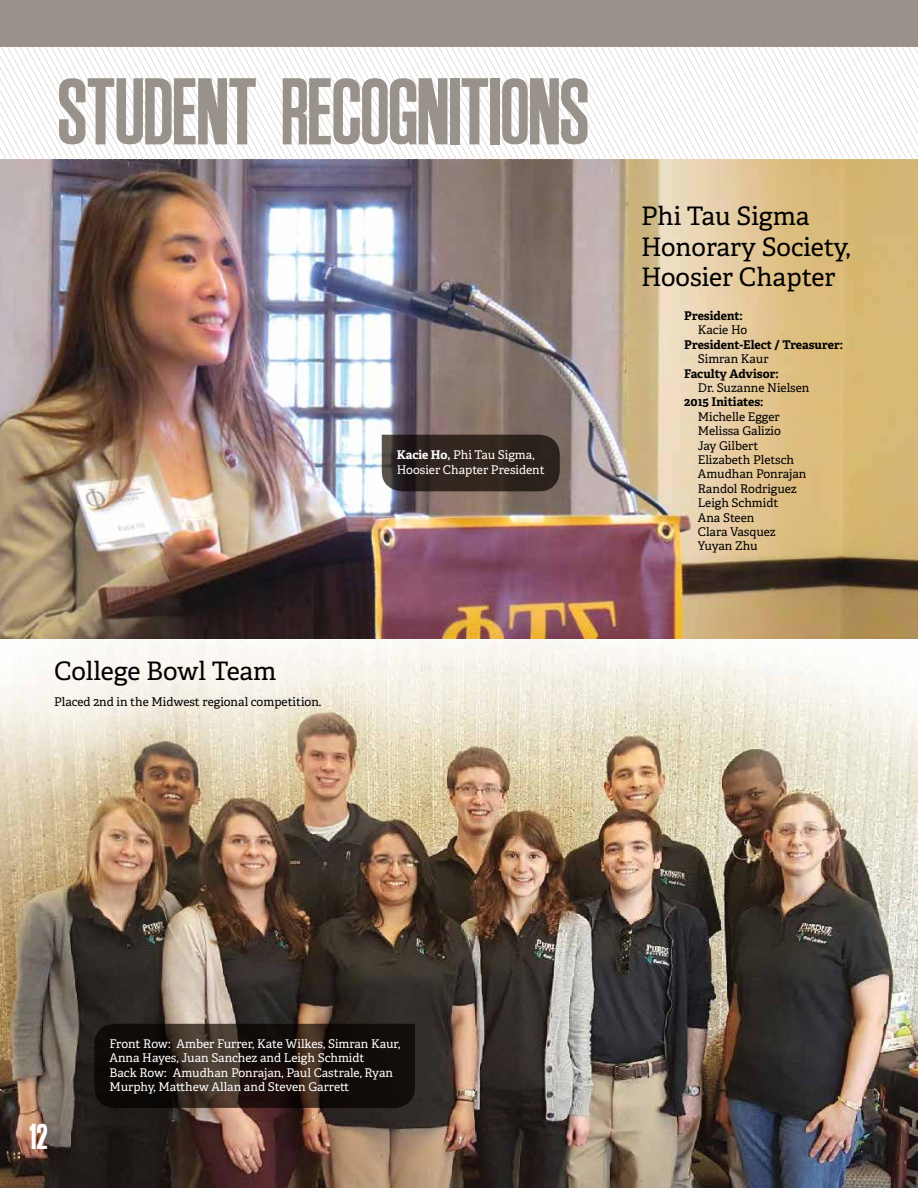
<style>
.page{position:relative;width:918px;height:1188px;background:#fff}
.page>*{position:absolute;margin:0;border:0;box-sizing:border-box;transform-origin:0 0}
.t1{font:94.5px "Anderson Supercar";letter-spacing:-.015em;color:#99928a}
.t2{font:36px "Anderson Supercar";color:#fff}
.t3{font:25.5px/30.6px "Adelle PE";color:#000}
.t4{font:12px/14.4px "Adelle PE";color:#000}
.t5{font:12px/14.4px "Adelle PE";color:#fff}
.t6{font:700 12px "Adelle PE";color:#000}
.s1{font-weight:700}
</style>
<div class="page">
<img style="left:0;top:160px;width:918px;height:1028px">
<svg style="left:0;top:47px;width:918px;height:113px"></svg>
<div style="left:0;top:0;width:918px;height:47px;background:#99928a"></div>
<svg style="left:94px;top:1024px;width:321px;height:84px;background:#1f1712"></svg>
<svg style="left:382px;top:435px;width:178px;height:56px;background:#312722"></svg>
<h1 class="t1" style="left:57px;top:60px;width:534px">STUDENT RECOGNITIONS</h1>
<h3 class="t3" style="left:54px;top:654px;width:224px">College Bowl Team</h3>
<p class="t4" style="left:54px;top:695px;width:269px">Placed 2nd in the Midwest regional competition.</p>
<p class="t5" style="left:397px;top:447px;width:149px"><span class="s1">Kacie Ho,</span> Phi Tau Sigma,<br>Hoosier Chapter President</p>
<h3 class="t3" style="left:641px;top:200px;width:211px">Phi Tau Sigma<br>Honorary Society,<br>Hoosier Chapter</h3>
<p class="t6" style="left:684px;top:307px;width:60px">President:</p>
<p class="t4" style="left:698px;top:322px;width:51px">Kacie Ho</p>
<p class="t6" style="left:684px;top:336px;width:160px">President-Elect / Treasurer:</p>
<p class="t4" style="left:698px;top:351px;width:72px">Simran Kaur</p>
<p class="t6" style="left:684px;top:365px;width:96px">Faculty Advisor:</p>
<p class="t4" style="left:698px;top:380px;width:113px">Dr. Suzanne Nielsen</p>
<p class="t6" style="left:684px;top:393px;width:81px">2015 Initiates:</p>
<p class="t4" style="left:698px;top:409px;width:110px">Michelle Egger<br>Melissa Galizio<br>Jay Gilbert<br>Elizabeth Pletsch<br>Amudhan Ponrajan<br>Randol Rodriguez<br>Leigh Schmidt<br>Ana Steen<br>Clara Vasquez<br>Yuyan Zhu</p>
<h2 class="t2" style="left:29px;top:1117px;width:20px">12</h2>
<p class="t5" style="left:110px;top:1036px;width:292px">Front Row: Amber Furrer, Kate Wilkes, Simran Kaur, Anna Hayes, Juan Sanchez and Leigh Schmidt<br>Back Row: Amudhan Ponrajan, Paul Castrale, Ryan Murphy, Matthew Allan and Steven Garrett</p>
</div>
